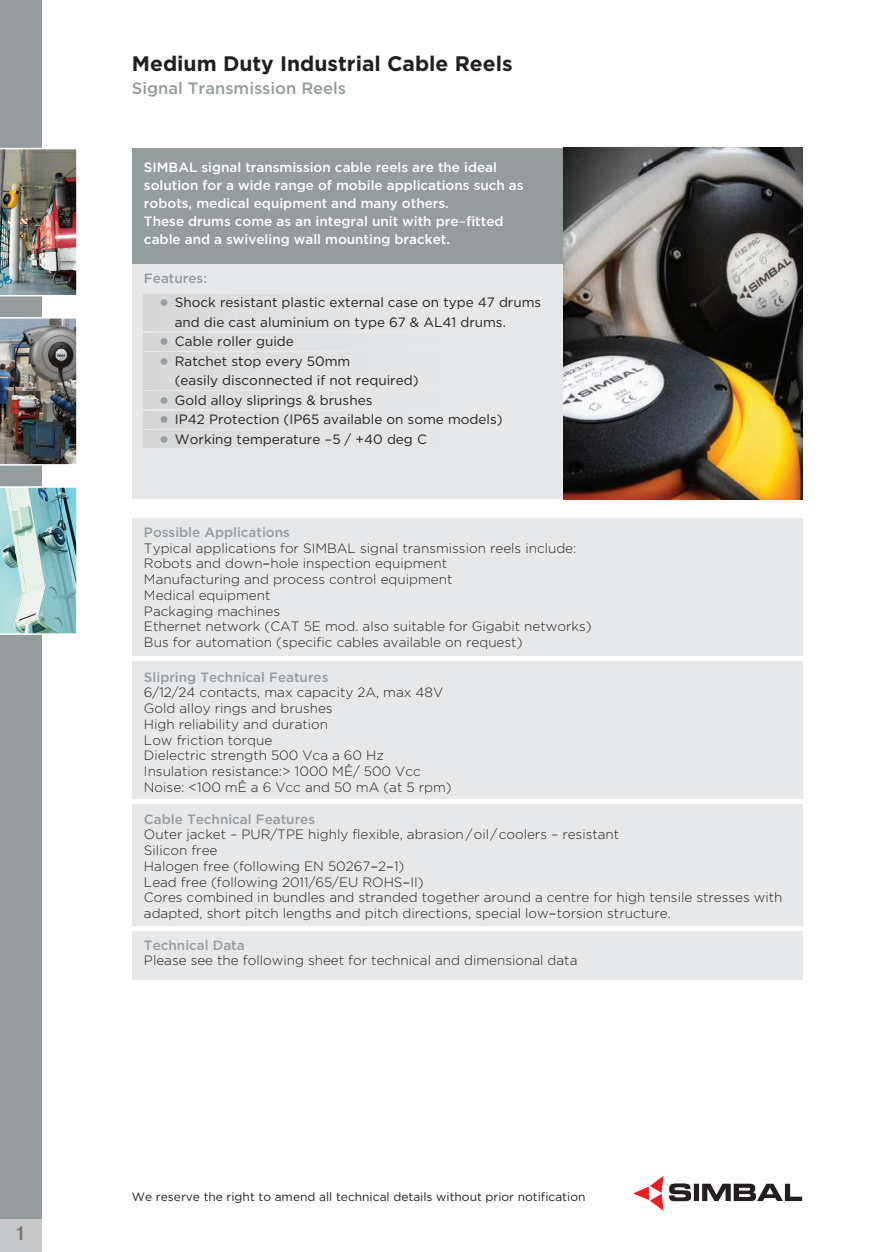
<style>
.page{position:relative;width:882px;height:1252px;background:#fff}
.page>*{position:absolute;margin:0;border:0;box-sizing:border-box;transform-origin:0 0}
.t1{font:700 21px "Gotham";color:#231f20}
.t2{font:700 condensed 18px "Swiss 721 BT";color:rgb(35 31 32/.5)}
.t3{font:500 16.5px "Gotham";color:#949c9e}
.t4{font:300 13.5px/15.8px "Gotham";color:#231f20}
.t5{font:13.5px/19.5px "Gotham";color:#231f20}
.t6{font:500 13.5px/18px "Gotham";color:#fff}
.t7{font:500 13.5px "Gotham";color:#949c9e}
.t8{font:12px "Gotham";color:#231f20}
.s1{font-family:"Lucida Grande";font-weight:400}
.s2{color:#949c9e}
.s3{font-weight:300;font-size:27px;color:#949c9e}
.s4{font-family:"Lucida Grande"}
</style>
<div class="page">
<svg style="left:633px;top:1175px;width:169px;height:36px"></svg>
<div style="left:0;top:0;width:42px;height:1222px;background:#949c9e"></div>
<div style="left:0;top:1219px;width:42px;height:32px;background:#c5c7c8"></div>
<img style="left:0;top:148px;width:77px;height:148px">
<img style="left:0;top:317px;width:77px;height:148px">
<img style="left:0;top:486px;width:77px;height:148px">
<div style="left:132px;top:148px;width:670px;height:351px;background:#e7e8e9"></div>
<div style="left:132px;top:148px;width:670px;height:116px;background:#949c9e"></div>
<div style="left:132px;top:518px;width:670px;height:137px;background:#e7e8e9"></div>
<div style="left:132px;top:661px;width:670px;height:137px;background:#e7e8e9"></div>
<div style="left:132px;top:804px;width:670px;height:121px;background:#e7e8e9"></div>
<div style="left:132px;top:931px;width:670px;height:48px;background:#e7e8e9"></div>
<div style="left:144px;top:294px;width:413px;height:37px;background:#e3e4e5"></div>
<div style="left:144px;top:333px;width:413px;height:17px;background:#e3e4e5"></div>
<div style="left:144px;top:353px;width:413px;height:36px;background:#e3e4e5"></div>
<div style="left:144px;top:392px;width:413px;height:17px;background:#e3e4e5"></div>
<div style="left:144px;top:411px;width:413px;height:17px;background:#e3e4e5"></div>
<div style="left:144px;top:431px;width:413px;height:17px;background:#e3e4e5"></div>
<img style="left:563px;top:148px;width:239px;height:351px">
<h2 class="t2" style="left:16px;top:1226px;width:10px">1</h2>
<h1 class="t1" style="left:132px;top:51px;width:382px">Medium Duty Industrial Cable Reels</h1>
<p class="t3" style="left:132px;top:79px;width:216px">Signal Transmission Reels</p>
<p class="t6" style="left:144px;top:158px;width:381px">SIMBAL signal transmission cable reels are the ideal solution for a wide range of mobile applications such as robots, medical equipment and many others.<br>These drums come as an integral unit with pre<span class="s1">-</span>fitted cable and a swiveling wall mounting bracket.<span class="s2">Fe</span></p>
<p class="t7" style="left:144px;top:271px;width:65px">Features:</p>
<p class="t5" style="left:175px;top:292px;width:368px;text-indent:-17px"><span class="s3">•</span> Shock resistant plastic external case on type 47 drums and die cast aluminium on type 67 &amp; AL41 drums.</p>
<p class="t5" style="left:158px;top:331px;width:138px"><span class="s3">•</span> Cable roller guide</p>
<p class="t5" style="left:175px;top:351px;width:245px;text-indent:-17px"><span class="s3">•</span> Ratchet stop every 50mm<br>(easily disconnected if not required)</p>
<p class="t5" style="left:158px;top:390px;width:216px"><span class="s3">•</span> Gold alloy sliprings &amp; brushes</p>
<p class="t5" style="left:158px;top:409px;width:346px"><span class="s3">•</span> IP42 Protection (IP65 available on some models)</p>
<p class="t5" style="left:158px;top:429px;width:270px"><span class="s3">•</span> Working temperature <span class="s4">-</span>5 / +40 deg C</p>
<p class="t7" style="left:144px;top:524px;width:147px">Possible Applications</p>
<p class="t4" style="left:144px;top:539px;width:449px">Typical applications for SIMBAL signal transmission reels include:<br>Robots and down<span class="s1">-</span>hole inspection equipment<br>Manufacturing and process control equipment<br>Medical equipment<br>Packaging machines<br>Ethernet network (CAT 5E mod. also suitable for Gigabit networks)<br>Bus for automation (specific cables available on request)</p>
<p class="t7" style="left:144px;top:669px;width:186px">Slipring Technical Features</p>
<p class="t4" style="left:144px;top:684px;width:309px">6/12/24 contacts, max capacity 2A, max 48V Gold alloy rings and brushes<br>High reliability and duration<br>Low friction torque<br>Dielectric strength 500 Vca a 60 Hz<br>Insulation resistance:&gt; 1000 MÊ/ 500 Vcc Noise: &lt;100 mÊ a 6 Vcc and 50 mA (at 5 rpm)</p>
<p class="t7" style="left:144px;top:811px;width:173px">Cable Technical Features</p>
<p class="t4" style="left:144px;top:826px;width:639px">Outer jacket – PUR/TPE highly flexible, abrasion/oil/coolers – resistant<br>Silicon free<br>Halogen free (following EN 50267<span class="s1">-</span>2<span class="s1">-</span>1)<br>Lead free (following 2011/65/EU ROHS<span class="s1">-</span>II)<br>Cores combined in bundles and stranded together around a centre for high tensile stresses with adapted, short pitch lengths and pitch directions, special low<span class="s1">-</span>torsion structure.</p>
<p class="t7" style="left:144px;top:937px;width:102px">Technical Data</p>
<p class="t4" style="left:144px;top:952px;width:435px">Please see the following sheet for technical and dimensional data</p>
<p class="t8" style="left:132px;top:1190px;width:455px">We reserve the right to amend all technical details without prior notification</p>
</div>
